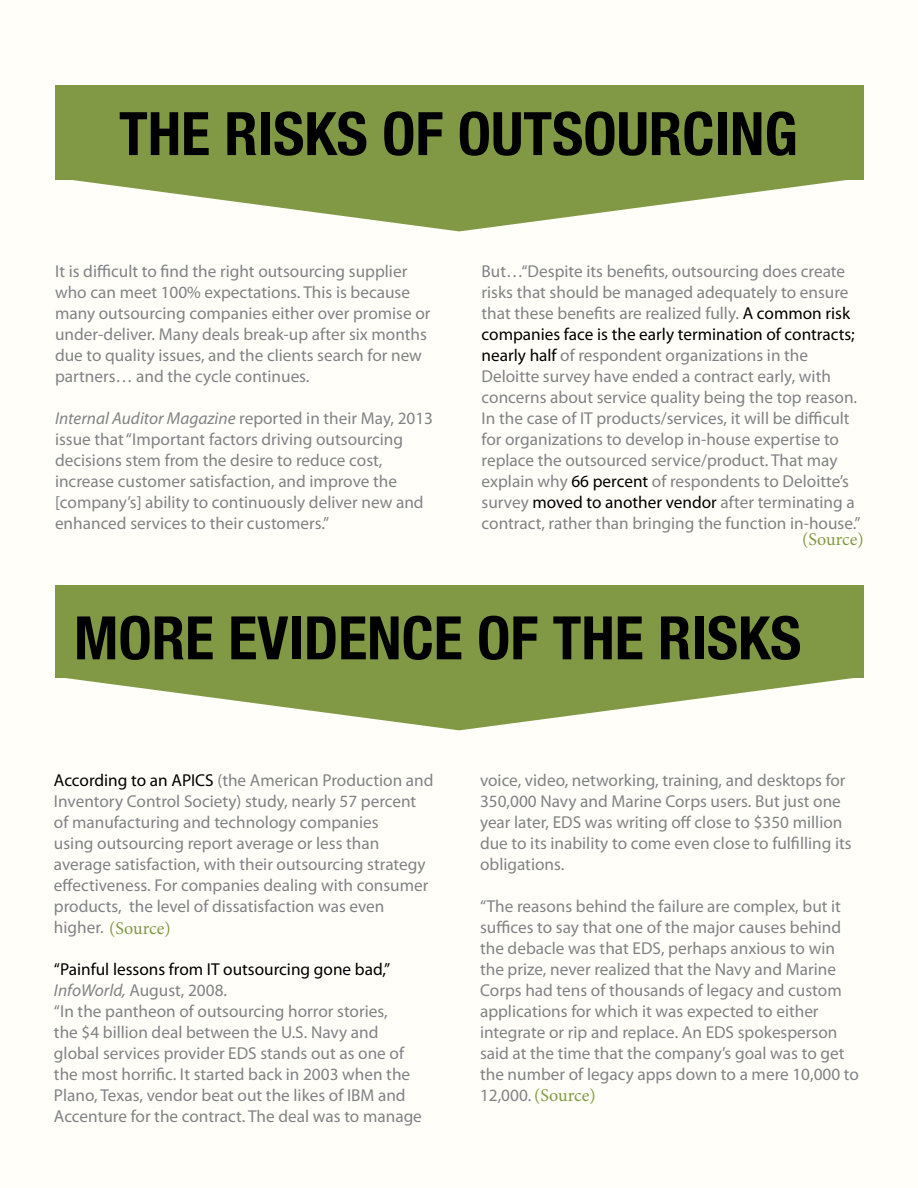
<style>
.page{position:relative;width:918px;height:1188px;background:#fffef9}
.page>*{position:absolute;margin:0;border:0;box-sizing:border-box;transform-origin:0 0}
.t1{font:700 condensed 60px "Helvetica Neue";color:#000}
.t2{font:18px "Minion Pro";color:#819945}
.t3{font:17.25px/21px "Myriad Pro";color:#808285}
.s1{font-style:italic}
.s2{color:#000}
.s3{font-family:"Myriad Pro";font-size:17.25px;color:#808285}
</style>
<div class="page">
<div style="left:55px;top:585px;width:809px;height:93px;background:#819945"></div>
<svg style="left:66px;top:678px;width:787px;height:52px"></svg>
<div style="left:55px;top:85px;width:809px;height:95px;background:#819945"></div>
<svg style="left:73px;top:180px;width:773px;height:51px"></svg>
<h1 class="t1" style="left:119px;top:97px;width:680px">THE RISKS OF OUTSOURCING</h1>
<p class="t3" style="left:55px;top:261px;width:377px">It is difficult to find the right outsourcing supplier who can meet 100% expectations. This is because many outsourcing companies either over promise or under-deliver. Many deals break-up after six months due to quality issues, and the clients search for new partners… and the cycle continues.</p>
<p class="t3" style="left:55px;top:408px;width:380px"><span class="s1">Internal Auditor Magazine</span> reported in their May, 2013 issue that “Important factors driving outsourcing decisions stem from the desire to reduce cost, increase customer satisfaction, and improve the [company’s] ability to continuously deliver new and enhanced services to their customers.”</p>
<p class="t3" style="left:482px;top:261px;width:380px">But…“Despite its benefits, outsourcing does create risks that should be managed adequately to ensure that these benefits are realized fully. <span class="s2">A common risk companies face is the early termination of contracts; nearly half</span> of respondent organizations in the Deloitte survey have ended a contract early, with concerns about service quality being the top reason.<br>In the case of IT products/services, it will be difficult for organizations to develop in-house expertise to replace the outsourced service/product. That may explain why <span class="s2">66 percent</span> of respondents to Deloitte’s survey <span class="s2">moved to another vendor</span> after terminating a contract, rather than bringing the function in-house.”</p>
<p class="t2" style="left:802px;top:527px;width:63px">(Source)</p>
<h1 class="t1" style="left:74px;top:602px;width:729px">MORE EVIDENCE OF THE RISKS</h1>
<p class="t3" style="left:54px;top:769px;width:381px"><span class="s2">According to an APICS</span> (the American Production and Inventory Control Society) study, nearly 57 percent of manufacturing and technology companies<br>using outsourcing report average or less than average satisfaction, with their outsourcing strategy effectiveness. For companies dealing with consumer products, the level of dissatisfaction was even</p>
<p class="t2" style="left:54px;top:916px;width:118px"><span class="s3">higher.</span> (Source)</p>
<p class="t3" style="left:54px;top:958px;width:369px"><span class="s2">“Painful lessons from IT outsourcing gone bad,” </span><span class="s1">InfoWorld,</span> August, 2008.<br>“In the pantheon of outsourcing horror stories,<br>the $4 billion deal between the U.S. Navy and global services provider EDS stands out as one of the most horrific. It started back in 2003 when the Plano, Texas, vendor beat out the likes of IBM and Accenture for the contract. The deal was to manage</p>
<p class="t3" style="left:480px;top:769px;width:373px">voice, video, networking, training, and desktops for 350,000 Navy and Marine Corps users. But just one year later, EDS was writing off close to $350 million due to its inability to come even close to fulfilling its obligations.</p>
<p class="t3" style="left:480px;top:895px;width:380px">“The reasons behind the failure are complex, but it suffices to say that one of the major causes behind the debacle was that EDS, perhaps anxious to win the prize, never realized that the Navy and Marine Corps had tens of thousands of legacy and custom applications for which it was expected to either integrate or rip and replace. An EDS spokesperson said at the time that the company’s goal was to get the number of legacy apps down to a mere 10,000 to</p>
<p class="t2" style="left:480px;top:1083px;width:117px"><span class="s3">12,000.</span> (Source)</p>
</div>
